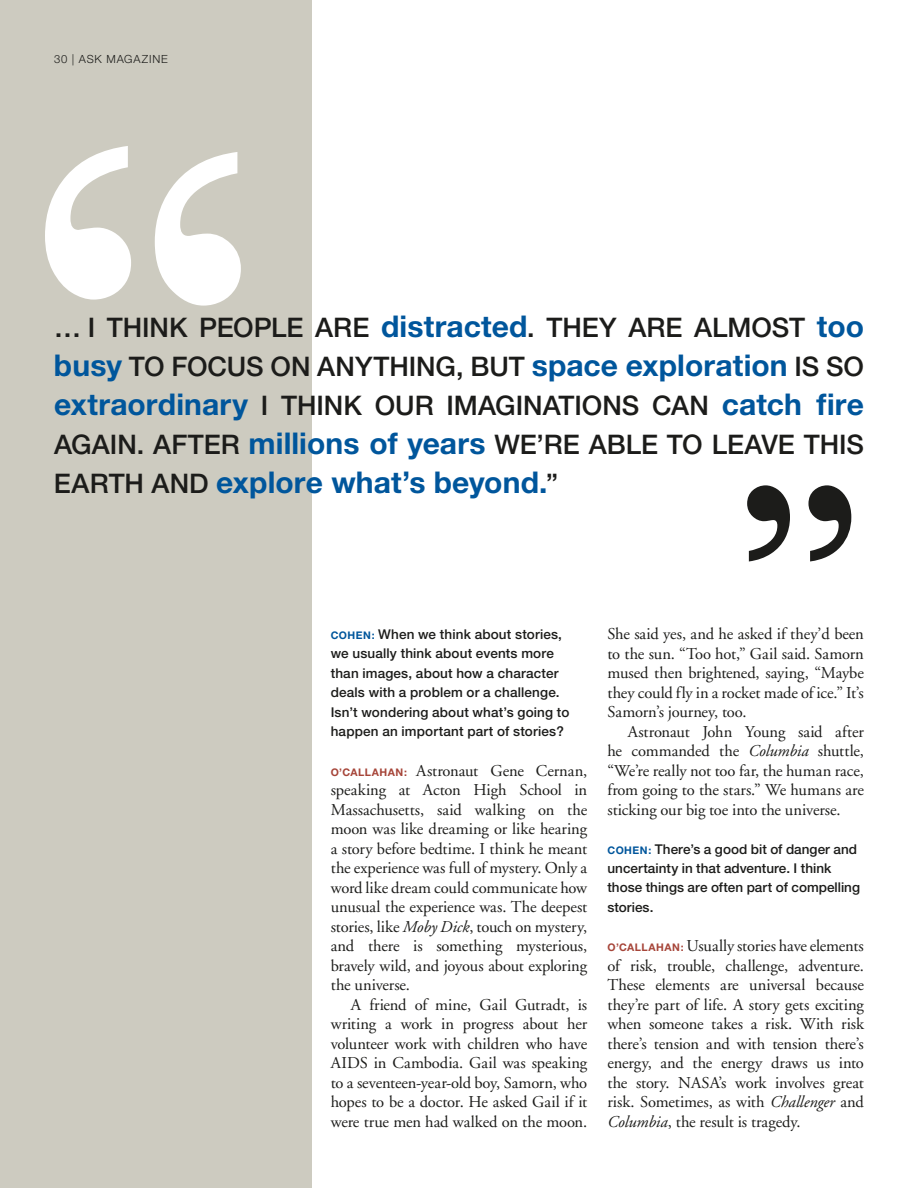
<style>
.page{position:relative;width:918px;height:1188px;background:#fff}
.page>*{position:absolute;margin:0;border:0;box-sizing:border-box;transform-origin:0 0}
.t1{font:700 30px "Helvetica Neue";letter-spacing:.005em;color:#00569c}
.t2{font:500 27px/39px "Helvetica Neue";letter-spacing:-.005em;color:#1c1c1a;text-align:justify}
.t3{font:16.5px/19.5px "Adobe Garamond";letter-spacing:-.005em;color:#1c1c1a;text-align:justify}
.t4{font:500 13.5px/19.5px "Helvetica Neue";letter-spacing:.01em;color:#1c1c1a}
.t5{font:300 11.25px "Helvetica Neue";letter-spacing:.075em;color:#1c1c1a}
.s1{font-weight:700;font-size:30px;color:#00569c}
.s2{font-weight:500;font-size:27px;color:#1c1c1a}
.s3{font-weight:700;font-size:10.5px;color:#00569c}
.s4{font-family:"Helvetica Neue";font-weight:700;font-size:10.5px;color:#a64539}
.s5{font-style:italic}
</style>
<div class="page">
<div style="left:0;top:0;width:312px;height:1188px;background:#cdcbc0"></div>
<svg style="left:45px;top:146px;width:86px;height:154px"></svg>
<svg style="left:155px;top:152px;width:86px;height:154px"></svg>
<svg style="left:747px;top:485px;width:43px;height:76px"></svg>
<svg style="left:808px;top:485px;width:43px;height:76px"></svg>
<p class="t5" style="left:54px;top:52px;width:115px">30 | ASK MAGAZINE</p>
<h2 class="t2" style="left:54px;top:308px;width:812px">… I THINK PEOPLE ARE <span class="s1">distracted</span>. THEY ARE ALMOST <span class="s1">too busy</span> TO FOCUS ON ANYTHING, BUT <span class="s1">space exploration</span> IS SO <span class="s1">extraordinary</span> I THINK OUR IMAGINATIONS CAN <span class="s1">catch fire </span>AGAIN. AFTER <span class="s1">millions of years</span> WE’RE ABLE TO LEAVE THIS</h2>
<h1 class="t1" style="left:54px;top:464px;width:506px"><span class="s2">EARTH AND</span> explore what’s beyond.<span class="s2">”</span></h1>
<p class="t4" style="left:331px;top:624px;width:240px"><span class="s3">cOHEN:</span> When we think about stories, we usually think about events more than images, about how a character deals with a problem or a challenge.<br>Isn’t wondering about what’s going to happen an important part of stories?</p>
<p class="t3" style="left:331px;top:761px;width:258px"><span class="s4">O’cALLAHAN:</span> Astronaut Gene Cernan, speaking at Acton High School in Massachusetts, said walking on the moon was like dreaming or like hearing a story before bedtime. I think he meant the experience was full of mystery. Only a word like dream could communicate how unusual the experience was. The deepest stories, like <span class="s5">Moby Dick</span>, touch on mystery, and there is something mysterious, bravely wild, and joyous about exploring the universe.</p>
<p class="t3" style="left:331px;top:995px;width:258px;text-indent:20px">A friend of mine, Gail Gutradt, is writing a work in progress about her volunteer work with children who have AIDS in Cambodia. Gail was speaking to a seventeen-year-old boy, Samorn, who hopes to be a doctor. He asked Gail if it were true men had walked on the moon.</p>
<p class="t3" style="left:608px;top:625px;width:258px">She said yes, and he asked if they’d been to the sun. “Too hot,” Gail said. Samorn mused then brightened, saying, “Maybe they could fly in a rocket made of ice.” It’s Samorn’s journey, too.</p>
<p class="t3" style="left:608px;top:722px;width:258px;text-indent:20px">Astronaut John Young said after he commanded the <span class="s5">Columbia</span> shuttle, “We’re really not too far, the human race, from going to the stars.” We humans are sticking our big toe into the universe.</p>
<p class="t4" style="left:607px;top:839px;width:254px"><span class="s3">cOHEN:</span> There’s a good bit of danger and uncertainty in that adventure. I think those things are often part of compelling stories.</p>
<p class="t3" style="left:608px;top:936px;width:258px"><span class="s4">O’cALLAHAN:</span> Usually stories have elements of risk, trouble, challenge, adventure.<br>These elements are universal because they’re part of life. A story gets exciting when someone takes a risk. With risk there’s tension and with tension there’s energy, and the energy draws us into the story. NASA’s work involves great risk. Sometimes, as with <span class="s5">Challenger</span> and <span class="s5">Columbia</span>, the result is tragedy.</p>
</div>
